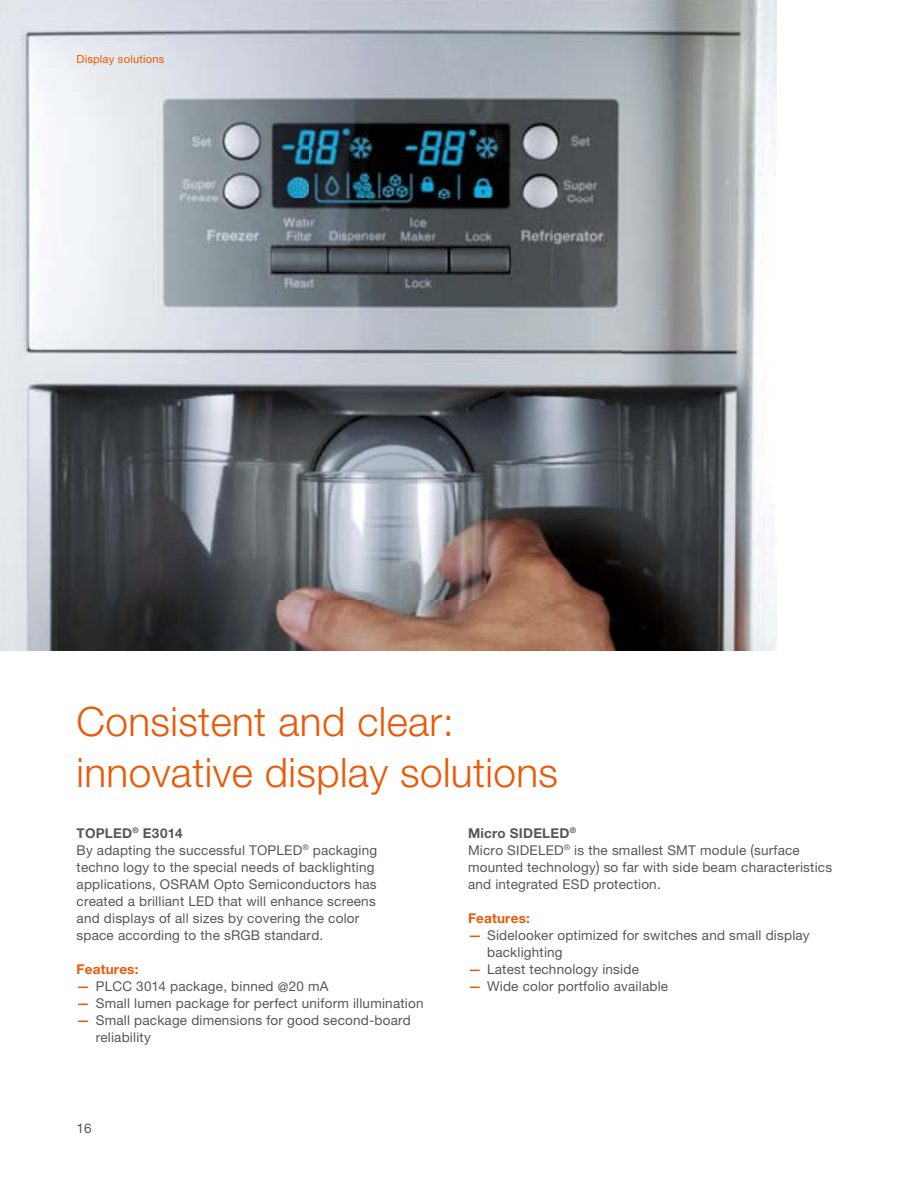
<style>
.page{position:relative;width:919px;height:1187px;background:#fff}
.page>*{position:absolute;margin:0;border:0;box-sizing:border-box;transform-origin:0 0}
.t1{font:300 40.5px/51px "Helvetica Neue LT Pro";letter-spacing:.01em;color:#eb5906}
.t2{font:13.5px/17px "Helvetica Neue LT Pro";letter-spacing:.015em;color:#575756}
.t3{font:700 13.5px "Helvetica Neue LT Pro";letter-spacing:.015em;color:#eb5906}
.t4{font:11.25px "Helvetica Neue LT Pro";letter-spacing:.015em;color:#eb5906}
.s1{font-weight:700}
.s2{font-weight:500;color:#eb5906}
.s3{font-size:15.15px}
</style>
<div class="page">
<img style="left:0;top:0;width:776px;height:651px">
<p class="t4" style="left:77px;top:55px;width:89px">Display solutions</p>
<h1 class="t1" style="left:77px;top:700px;width:483px">Consistent and clear: innovative display solutions</h1>
<p class="t2" style="left:77px;top:826px;width:302px"><span class="s1">TOPLED</span><sup>®</sup> <span class="s1">E3014<br></span>By adapting the successful TOPLED<sup>®</sup> packaging techno logy to the special needs of backlighting applications, OSRAM Opto Semiconductors has created a brilliant LED that will enhance screens and displays of all sizes by covering the color space according to the sRGB standard.</p>
<p class="t3" style="left:77px;top:964px;width:63px">Features:</p>
<p class="t2" style="left:77px;top:979px;width:253px"><span class="s2">—</span> PLCC 3014 package, binned @20 mA</p>
<p class="t2" style="left:77px;top:996px;width:348px"><span class="s2">—</span> Small lumen package for perfect uniform illumination</p>
<p class="t2" style="left:96px;top:1013px;width:316px;text-indent:-19px"><span class="s2">—</span> Small package dimensions for good second-board reliability</p>
<p class="t2" style="left:468px;top:826px;width:365px"><span class="s1">Micro SIDELED</span><sup>®<br></sup>Micro SIDELED<sup>®</sup> is the smallest SMT module <span class="s3">(</span>surface mounted technology<span class="s3">)</span> so far with side beam characteristics and integrated ESD protection.</p>
<p class="t3" style="left:468px;top:913px;width:63px">Features:</p>
<p class="t2" style="left:487px;top:928px;width:324px;text-indent:-19px"><span class="s2">—</span> Sidelooker optimized for switches and small display backlighting</p>
<p class="t2" style="left:468px;top:962px;width:172px"><span class="s2">—</span> Latest technology inside</p>
<p class="t2" style="left:468px;top:979px;width:201px"><span class="s2">—</span> Wide color portfolio available</p>
<p class="t2" style="left:77px;top:1120px;width:17px">16</p>
</div>
